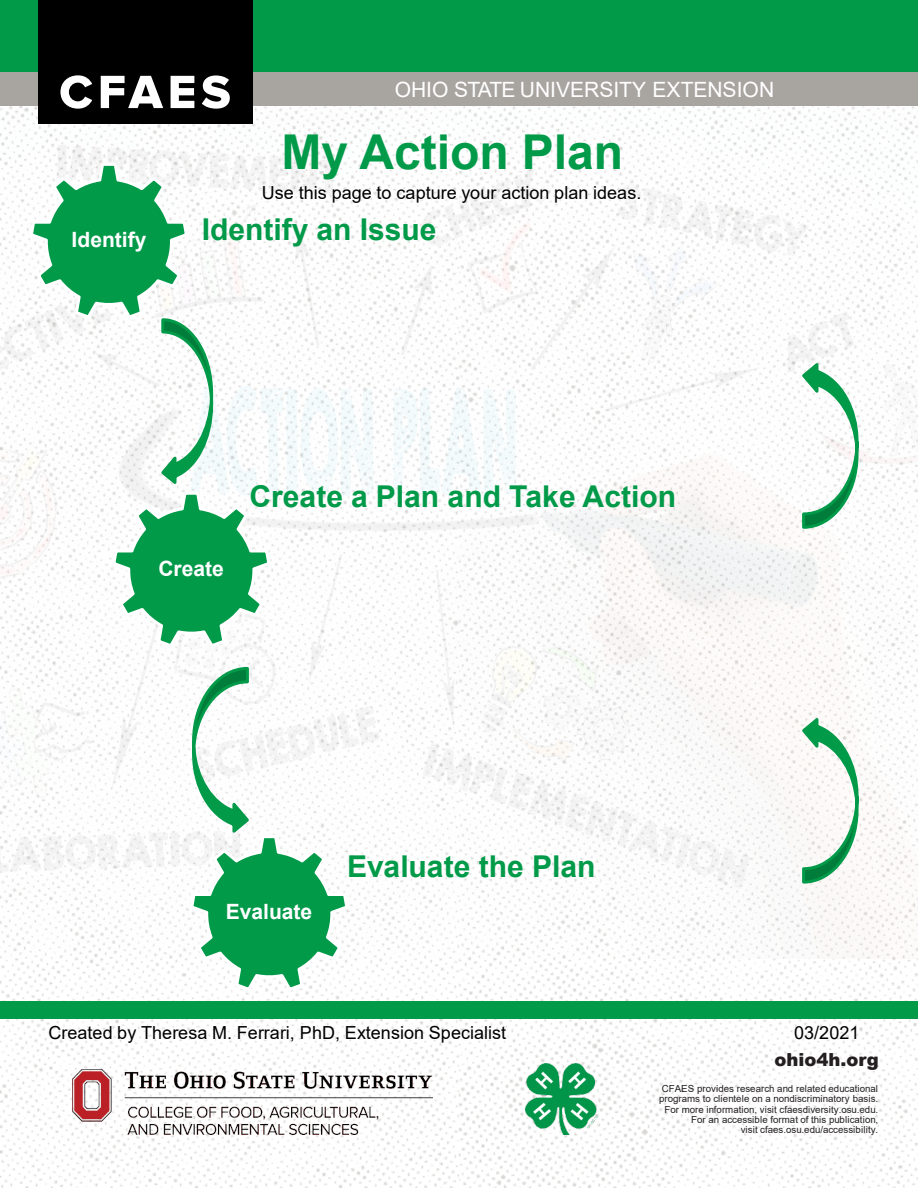
<style>
.page{position:relative;width:918px;height:1188px;background:#fff}
.page>*{position:absolute;margin:0;border:0;box-sizing:border-box;transform-origin:0 0}
.t1{font:700 48px "Arial";color:#009a49}
.t2{font:700 30px "Arial";color:#009a49}
.t3{font:21px "Arial";color:#fff}
.t4{font:700 21px "Arial";color:#fff}
.t5{font:18px "Arial";letter-spacing:.005em;color:#000}
.t6{font:900 18px "Arial";letter-spacing:.005em;color:#231f20}
.t7{font:9.75px/10.5px "Arial";color:#231f20;text-align:right}
</style>
<div class="page">
<img style="left:0;top:106px;width:918px;height:1082px">
<img style="left:0;top:107px;width:918px;height:851px">
<div style="left:0;top:71px;width:918px;height:35px;background:#a8a5a1"></div>
<div style="left:0;top:0;width:918px;height:72px;background:#009a49"></div>
<div style="left:38px;top:0;width:215px;height:124px;background:#000"></div>
<img style="left:526px;top:1064px;width:71px;height:71px">
<img style="left:73px;top:1070px;width:359px;height:65px">
<svg style="left:60px;top:76px;width:32px;height:33px"></svg>
<svg style="left:101px;top:76px;width:62px;height:32px"></svg>
<svg style="left:171px;top:76px;width:23px;height:32px"></svg>
<svg style="left:202px;top:76px;width:28px;height:33px"></svg>
<div style="left:0;top:1002px;width:918px;height:17px;background:#009a49"></div>
<svg style="left:28px;top:161px;width:244px;height:488px"></svg>
<svg style="left:188px;top:665px;width:162px;height:328px"></svg>
<svg style="left:799px;top:713px;width:61px;height:172px"></svg>
<svg style="left:799px;top:358px;width:61px;height:172px"></svg>
<p class="t3" style="left:395px;top:75px;width:381px">OHIO STATE UNIVERSITY EXTENSION</p>
<p class="t1" style="left:281px;top:118px;width:343px">My Action Plan</p>
<p class="t4" style="left:72px;top:225px;width:76px">Identify</p>
<p class="t5" style="left:262px;top:180px;width:381px">Use this page to capture your action plan ideas.</p>
<p class="t2" style="left:202px;top:208px;width:236px">Identify an Issue</p>
<p class="t4" style="left:158px;top:554px;width:67px">Create</p>
<p class="t2" style="left:249px;top:475px;width:428px">Create a Plan and Take Action</p>
<p class="t4" style="left:226px;top:897px;width:88px">Evaluate</p>
<p class="t2" style="left:347px;top:846px;width:250px">Evaluate the Plan</p>
<p class="t5" style="left:49px;top:1020px;width:459px">Created by Theresa M. Ferrari, PhD, Extension Specialist</p>
<p class="t5" style="left:794px;top:1020px;width:67px">03/2021</p>
<p class="t6" style="left:774px;top:1046px;width:106px">ohio4h.org</p>
<p class="t7" style="left:659px;top:1083px;width:221px">CFAES provides research and related educational programs to clientele on a nondiscriminatory basis.<br>For more information, visit cfaesdiversity.osu.edu.<br>For an accessible format of this publication,<br>visit cfaes.osu.edu/accessibility.</p>
</div>
